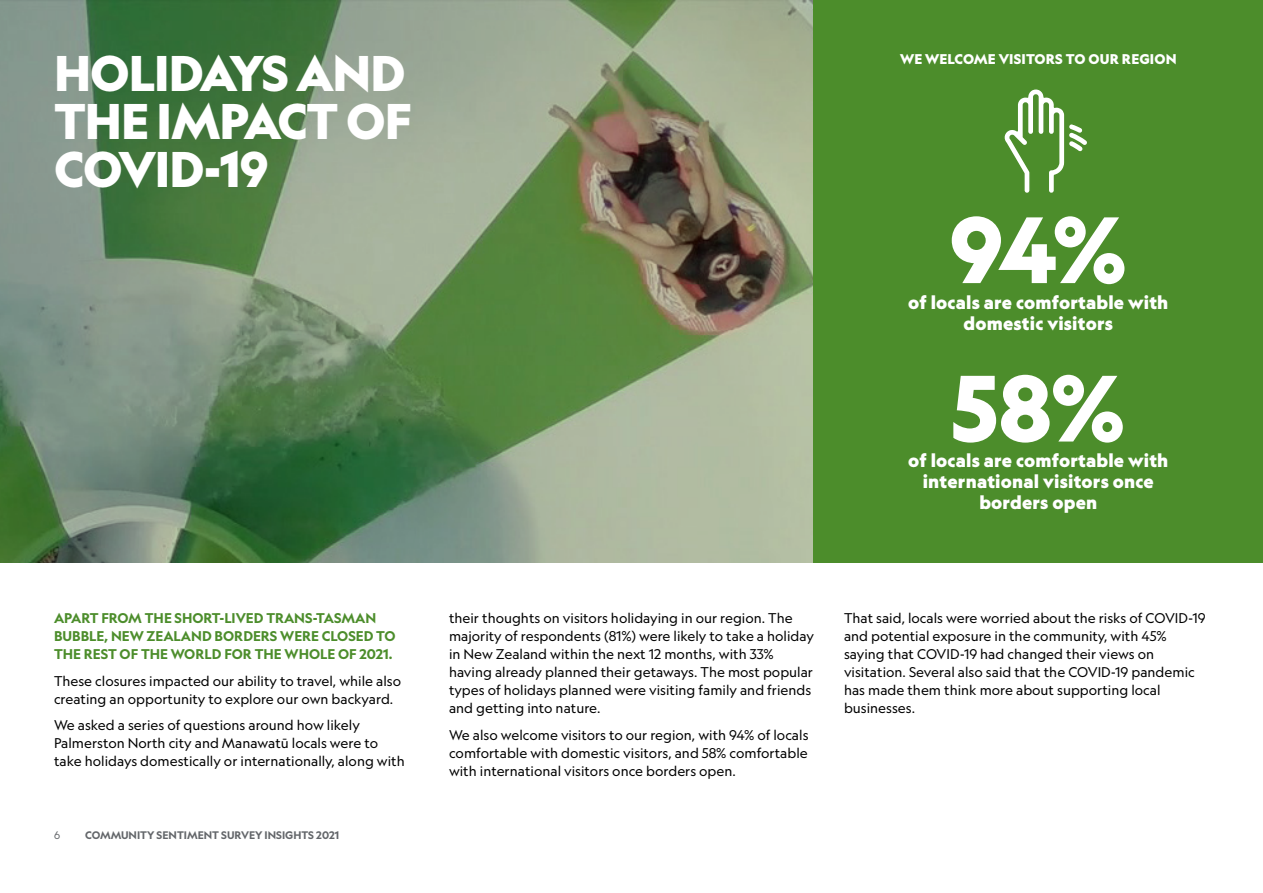
<style>
.page{position:relative;width:1263px;height:893px;background:#fff}
.page>*{position:absolute;margin:0;border:0;box-sizing:border-box;transform-origin:0 0}
.t1{font:900 90px "Geograph";color:#fff}
.t2{font:900 48px/48px "Geograph";letter-spacing:-.02em;color:#fff}
.t3{font:900 18px/21px "Geograph";letter-spacing:.01em;color:#fff;text-align:center}
.t4{font:13.5px/18px "Geograph";color:#000}
.t5{font:700 13.5px/18px "Geograph";color:#4c8d2b}
.t6{font:900 13.5px "Geograph";letter-spacing:.01em;color:#fff}
.t7{font:700 10.5px "Geograph";color:#63666a}
.t8{font:10.5px "Geograph";color:#63666a}
</style>
<div class="page">
<img style="left:0;top:0;width:814px;height:563px">
<div style="left:814px;top:0;width:449px;height:562px;background:#4c8d2b"></div>
<svg style="left:1004px;top:89px;width:83px;height:104px"></svg>
<p class="t2" style="left:54px;top:49px;width:359px">HOLIDAYS AND<br>THE IMPACT OF<br>COVID-19</p>
<p class="t6" style="left:900px;top:51px;width:278px">WE WELCOME VISITORS TO OUR REGION</p>
<p class="t1" style="left:949px;top:190px;width:179px">94%</p>
<p class="t3" style="left:963px;top:312px;width:151px">domestic visitors</p>
<p class="t3" style="left:908px;top:291px;width:262px">of locals are comfortable with</p>
<p class="t1" style="left:951px;top:349px;width:176px">58%</p>
<p class="t3" style="left:923px;top:471px;width:233px">international visitors once borders open</p>
<p class="t3" style="left:908px;top:450px;width:262px">of locals are comfortable with</p>
<p class="t5" style="left:54px;top:609px;width:343px">APART FROM THE SHORT-LIVED TRANS-TASMAN<br>BUBBLE, NEW ZEALAND BORDERS WERE CLOSED TO<br>THE REST OF THE WORLD FOR THE WHOLE OF 2021.</p>
<p class="t4" style="left:54px;top:671px;width:349px">These closures impacted our ability to travel, while also creating an opportunity to explore our own backyard.</p>
<p class="t4" style="left:54px;top:716px;width:352px">We asked a series of questions around how likely<br>Palmerston North city and Manawatū locals were to take holidays domestically or internationally, along with</p>
<p class="t8" style="left:54px;top:828px;width:8px">6</p>
<p class="t7" style="left:85px;top:828px;width:256px">COMMUNITY SENTIMENT SURVEY INSIGHTS 2021</p>
<p class="t4" style="left:449px;top:609px;width:366px">their thoughts on visitors holidaying in our region. The majority of respondents (81%) were likely to take a holiday in New Zealand within the next 12 months, with 33% having already planned their getaways. The most popular types of holidays planned were visiting family and friends and getting into nature.</p>
<p class="t4" style="left:449px;top:725px;width:361px;text-align:justify">We also welcome visitors to our region, with 94% of locals comfortable with domestic visitors, and 58% comfortable with international visitors once borders open.</p>
<p class="t4" style="left:844px;top:609px;width:363px">That said, locals were worried about the risks of COVID-19 and potential exposure in the community, with 45% saying that COVID-19 had changed their views on visitation. Several also said that the COVID-19 pandemic has made them think more about supporting local businesses.</p>
</div>
